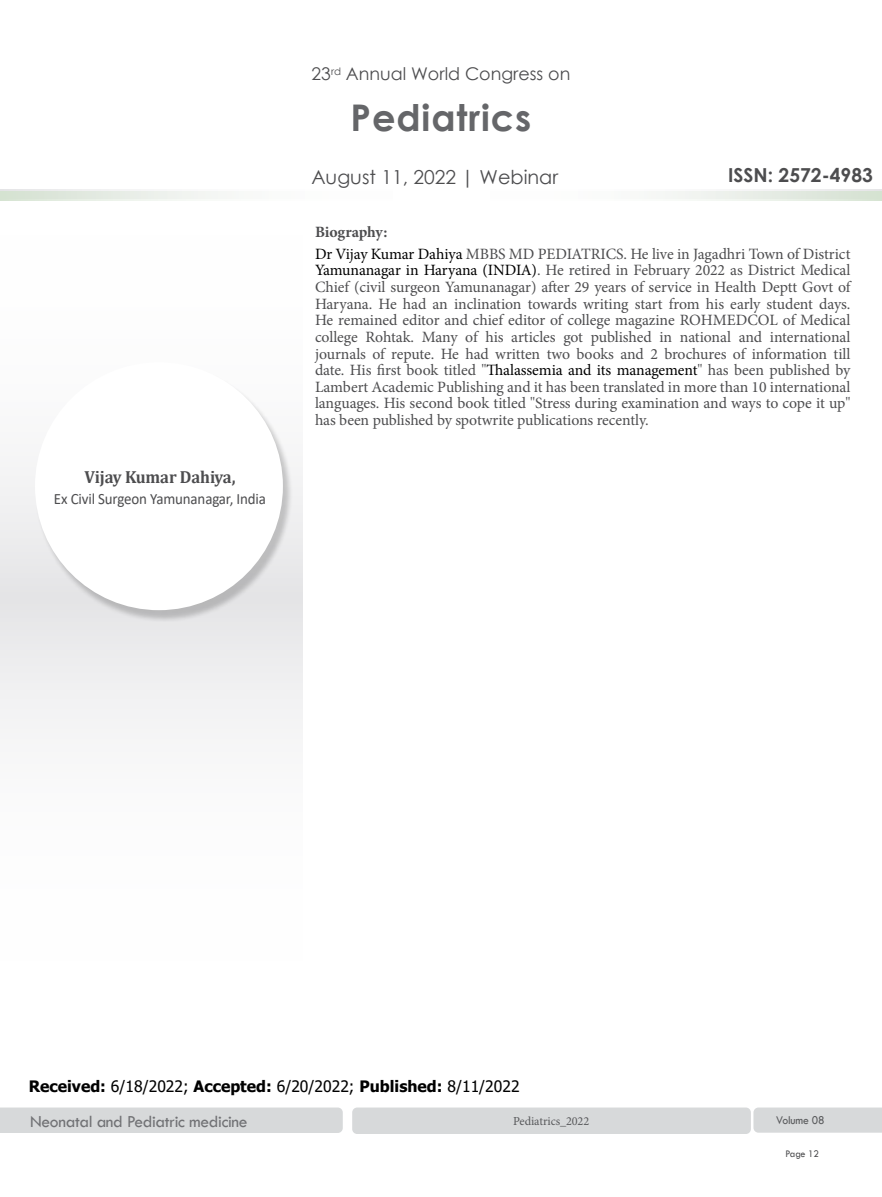
<style>
.page{position:relative;width:882px;height:1197px;background:#fff}
.page>*{position:absolute;margin:0;border:0;box-sizing:border-box;transform-origin:0 0}
.t1{font:700 36.75px "Century Gothic";letter-spacing:.025em;color:#656669}
.t2{font:19.25px "Century Gothic";color:#4d4d4f}
.t3{font:700 19.25px "Century Gothic";color:#4d4d4f}
.t4{font:17.5px "Tw Cen";letter-spacing:-.02em;color:#717275}
.t5{font:17.5px "Century Gothic";color:#4d4d4f}
.t6{font:700 17.5px "Cambria";letter-spacing:-.01em;color:#4d4d4f;scale:.95 1}
.t7{font:15.75px/16.6px "Minion Pro";letter-spacing:-.005em;color:#4d4d4f}
.t8{font:15.75px "Tahoma";color:#000}
.t9{font:15.75px "Calibri";letter-spacing:-.01em;color:#4d4d4f;scale:.95 1}
.t10{font:12.25px "Minion Pro";letter-spacing:-.01em;color:#58595b}
.t11{font:12.25px "Tw Cen";letter-spacing:-.01em;color:#58595b;scale:.95 1}
.t12{font:10.5px "Tw Cen";letter-spacing:-.02em;color:#4d4d4f;scale:.95 1}
.s1{font-weight:700}
.s2{color:#000}
</style>
<div class="page">
<svg style="left:0;top:189px;width:882px;height:3px"></svg>
<div style="left:0;top:597px;width:302px;height:393px;background:linear-gradient(to bottom,#eaeaeb,#fff)"></div>
<div style="left:0;top:205px;width:302px;height:392px;background:linear-gradient(to bottom,#fff,#eaeaeb)"></div>
<div style="left:0;top:1108px;width:343px;height:25px;background:#d7d9da"></div>
<div style="left:352px;top:1108px;width:399px;height:26px;background:#d7d9da;border-radius:5px"></div>
<div style="left:753px;top:1108px;width:129px;height:25px;background:#d7d9da"></div>
<svg style="left:0;top:192px;width:882px;height:9px;fill:#f6f8f5"></svg>
<div style="left:35px;top:364px;width:257px;height:258px;background:#000;opacity:.2"></div>
<div style="left:35px;top:362px;width:248px;height:248px;background:#fff;border-radius:50%"></div>
<p class="t5" style="left:312px;top:62px;width:260px">23<sup>rd</sup> Annual World Congress on</p>
<h1 class="t1" style="left:351px;top:90px;width:182px">Pediatrics</h1>
<p class="t6" style="left:85px;top:464px;width:160px">Vijay Kumar Dahiya,</p>
<p class="t9" style="left:54px;top:488px;width:225px">Ex Civil Surgeon Yamunanagar, India</p>
<p class="t2" style="left:311px;top:164px;width:248px">August 11, 2022 | Webinar</p>
<p class="t3" style="left:728px;top:161px;width:146px">ISSN: 2572-4983</p>
<p class="t7" style="left:315px;top:221px;width:537px;line-height:21.5px"><span class="s1">Biography:<br></span><span class="s2">Dr Vijay Kumar Dahiya</span> MBBS MD PEDIATRICS. He live in Jagadhri Town of District</p>
<p class="t7" style="left:315px;top:262px;width:537px;text-align:justify"><span class="s2">Yamunanagar in Haryana (INDIA)</span>. He retired in February 2022 as District Medical Chief (civil surgeon Yamunanagar) after 29 years of service in Health Deptt Govt of Haryana. He had an inclination towards writing start from his early student days.<br>He remained editor and chief editor of college magazine ROHMEDCOL of Medical college Rohtak. Many of his articles got published in national and international journals of repute. He had written two books and 2 brochures of information till date. His first book titled "<span class="s2">Thalassemia and its management</span>" has been published by Lambert Academic Publishing and it has been translated in more than 10 international languages. His second book titled "Stress during examination and ways to cope it up" has been published by spotwrite publications recently.</p>
<p class="t8" style="left:29px;top:1076px;width:492px"><span class="s1">Received:</span> 6/18/2022; <span class="s1">Accepted:</span> 6/20/2022; <span class="s1">Published:</span> 8/11/2022</p>
<p class="t4" style="left:30px;top:1111px;width:219px">Neonatal and Pediatric medicine</p>
<p class="t10" style="left:513px;top:1113px;width:78px">Pediatrics_2022</p>
<p class="t11" style="left:776px;top:1113px;width:53px">Volume 08</p>
<p class="t12" style="left:786px;top:1147px;width:37px">Page 12</p>
</div>
